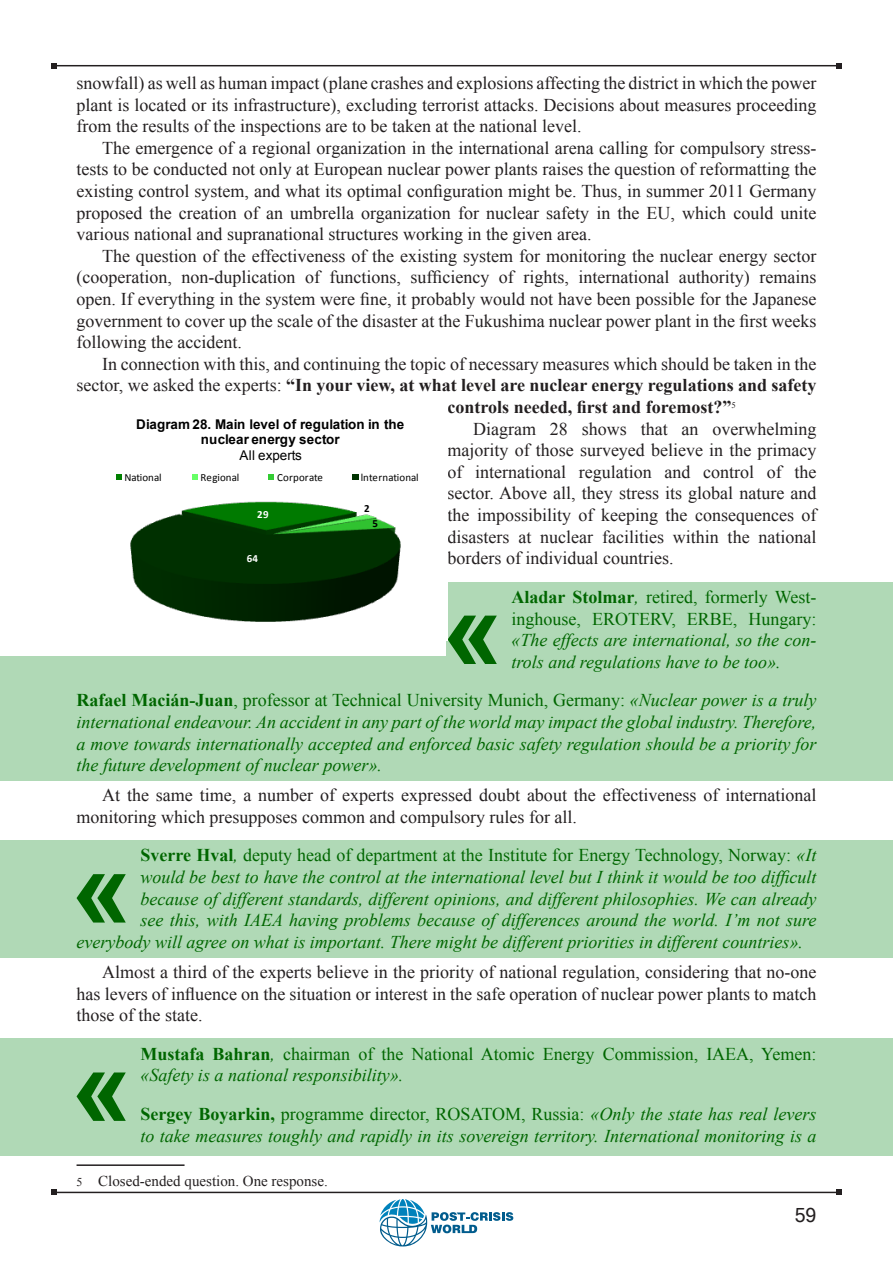
<style>
.page{position:relative;width:893px;height:1263px;background:#fff}
.page>*{position:absolute;margin:0;border:0;box-sizing:border-box;transform-origin:0 0}
.Paragraph_Style_1_gr{font:700 108.6px "Arial";color:#060}
.t1{font:19.5px "Microsoft Sans Serif";color:#231f20}
.Base_text{font:18px/21.6px "Times New Roman";color:#231f20;text-align:justify}
.Paragraph_Style_1_gr-2{font:italic 18px/21.6px "Times New Roman";color:#060;text-align:justify}
.Paragraph_Style_2_gr{font:italic 18px/21.6px "Times New Roman";color:#060;text-align:justify}
.Paragraph_Style_1_gr-3{font:18px/21.6px "Times New Roman";color:#060}
.Base_text-2{font:700 18px "Times New Roman";color:#231f20}
.Footnote{font:15px "Times New Roman";color:#231f20}
.t2{font:700 13.5px/15.6px "Arial";letter-spacing:.005em;color:#000;text-align:center}
.t3{font:10.95px "Calibri";letter-spacing:.005em;color:#000}
.t4{font:10.95px "Calibri";letter-spacing:-.02em;color:#000}
.t5{font:700 10.95px "Calibri";color:#fff}
.t6{font:700 10.95px "Calibri";color:#000}
.s1{font-weight:400}
.s2{font-weight:700;font-style:normal}
.s3{font-style:normal}
.s4{font-weight:700}
.s5{font-style:italic}
.s6{font-size:12px}
</style>
<div class="page">
<div style="left:446px;top:583px;width:447px;height:73px;background:#b0d9b6"></div>
<div style="left:0;top:656px;width:893px;height:124px;background:#b0d9b6"></div>
<div style="left:0;top:840px;width:893px;height:117px;background:#b0d9b6"></div>
<div style="left:0;top:1038px;width:893px;height:117px;background:#b0d9b6"></div>
<svg style="left:380px;top:1199px;width:133px;height:47px"></svg>
<hr style="left:54px;top:65px;width:785px;height:1px;background:#231f20">
<svg style="left:51px;top:63px;width:6px;height:6px"></svg>
<svg style="left:836px;top:63px;width:6px;height:6px"></svg>
<hr style="left:54px;top:1192px;width:785px;height:1px;background:#231f20">
<svg style="left:51px;top:1189px;width:6px;height:6px"></svg>
<svg style="left:836px;top:1189px;width:6px;height:6px"></svg>
<hr style="left:77px;top:1164px;width:108px;height:2px;background:#231f20">
<div style="left:77px;top:405px;width:371px;height:235px;background:#fff"></div>
<img style="left:130px;top:502px;width:271px;height:120px">
<svg style="left:116px;top:474px;width:6px;height:6px"></svg>
<svg style="left:192px;top:474px;width:6px;height:6px"></svg>
<svg style="left:268px;top:474px;width:6px;height:6px"></svg>
<svg style="left:352px;top:474px;width:6px;height:6px"></svg>
<p class="Base_text" style="left:77px;top:72px;width:741px">snowfall) as well as human impact (plane crashes and explosions affecting the district in which the power plant is located or its infrastructure), excluding terrorist attacks. Decisions about measures proceeding from the results of the inspections are to be taken at the national level.</p>
<p class="Base_text" style="left:77px;top:137px;width:741px;text-indent:26px">The emergence of a regional organization in the international arena calling for compulsory stress&shy;tests to be conducted not only at European nuclear power plants raises the question of reformatting the existing control system, and what its optimal configuration might be. Thus, in summer 2011 Germany proposed the creation of an umbrella organization for nuclear safety in the EU, which could unite various national and supranational structures working in the given area.</p>
<p class="Base_text" style="left:77px;top:245px;width:741px;text-indent:26px">The question of the effectiveness of the existing system for monitoring the nuclear energy sector (cooperation, non-duplication of functions, sufficiency of rights, international authority) remains open. If everything in the system were fine, it probably would not have been possible for the Japanese government to cover up the scale of the disaster at the Fukushima nuclear power plant in the first weeks following the accident.</p>
<p class="Base_text" style="left:102px;top:353px;width:716px">In connection with this, and continuing the topic of necessary measures which should be taken in the</p>
<p class="Base_text-2" style="left:77px;top:373px;width:741px"><span class="s1">sector, we asked the experts:</span> “In your view, at what level are nuclear energy regulations and safety</p>
<p class="Base_text-2" style="left:448px;top:395px;width:290px">controls needed, first and foremost?”<sup>5</sup></p>
<p class="Base_text" style="left:448px;top:418px;width:370px;text-indent:26px">Diagram 28 shows that an overwhelming majority of those surveyed believe in the primacy of international regulation and control of the sector. Above all, they stress its global nature and the impossibility of keeping the consequences of disasters at nuclear facilities within the national borders of individual countries.</p>
<p class="t2" style="left:136px;top:417px;width:270px">Diagram 28. Main level of regulation in the nuclear energy sector<br><span class="s1">All experts</span></p>
<p class="t4" style="left:125px;top:470px;width:38px">National</p>
<p class="t3" style="left:201px;top:470px;width:40px">Regional</p>
<p class="t3" style="left:277px;top:470px;width:47px">Corporate</p>
<p class="t3" style="left:361px;top:470px;width:60px">lnternational</p>
<p class="t6" style="left:364px;top:502px;width:7px">2</p>
<p class="t5" style="left:257px;top:507px;width:13px">29</p>
<p class="t6" style="left:373px;top:516px;width:7px">5</p>
<p class="t5" style="left:247px;top:552px;width:13px">64</p>
<p class="Paragraph_Style_1_gr-2" style="left:512px;top:586px;width:306px"><span class="s2">Aladar Stolmar</span>, <span class="s3">retired, formerly West&shy;inghouse, EROTERV, ERBE, Hungary: </span>«The effects are international, so the con&shy;trols and regulations have to be too».</p>
<p class="Paragraph_Style_2_gr" style="left:77px;top:689px;width:741px"><span class="s2">Rafael Macián-Juan</span><span class="s3">, professor at Technical University Munich, Germany:</span> «Nuclear power is a truly international endeavour. An accident in any part of the world may impact the global industry. Therefore, a move towards internationally accepted and enforced basic safety regulation should be a priority for the future development of nuclear power».</p>
<p class="Base_text" style="left:77px;top:784px;width:741px;text-indent:26px">At the same time, a number of experts expressed doubt about the effectiveness of international monitoring which presupposes common and compulsory rules for all.</p>
<p class="Paragraph_Style_1_gr" style="left:442px;top:557px;width:62px">«</p>
<p class="Paragraph_Style_1_gr-3" style="left:140px;top:844px;width:677px"><span class="s4">Sverre Hval</span><span class="s5">,</span> deputy head of department at the Institute for Energy Technology, Norway: <span class="s5">«It</span></p>
<p class="Paragraph_Style_1_gr-2" style="left:140px;top:866px;width:677px">would be best to have the control at the international level but I think it would be too difficult</p>
<p class="Paragraph_Style_1_gr-2" style="left:140px;top:887px;width:677px">because of different standards, different opinions, and different philosophies. We can already</p>
<p class="Paragraph_Style_1_gr-2" style="left:140px;top:909px;width:677px">see this, with IAEA having problems because of differences around the world. I’m not sure</p>
<p class="Paragraph_Style_1_gr-2" style="left:77px;top:930px;width:728px">everybody will agree on what is important. There might be different priorities in different countries».</p>
<p class="Base_text" style="left:77px;top:961px;width:741px;text-indent:26px">Almost a third of the experts believe in the priority of national regulation, considering that no-one has levers of influence on the situation or interest in the safe operation of nuclear power plants to match those of the state.</p>
<p class="Paragraph_Style_1_gr" style="left:71px;top:816px;width:62px">«</p>
<p class="Paragraph_Style_1_gr-3" style="left:140px;top:1043px;width:677px"><span class="s4">Mustafa Bahran</span><span class="s5">,</span> chairman of the National Atomic Energy Commission, IAEA, Yemen: <span class="s5">«Safety is a national responsibility».</span></p>
<p class="Paragraph_Style_2_gr" style="left:140px;top:1103px;width:677px"><span class="s2">Sergey Boyarkin,</span> <span class="s3">programme director, ROSATOM, Russia:</span> «Only the state has real levers to take measures toughly and rapidly in its sovereign territory. International monitoring is a</p>
<p class="Footnote" style="left:77px;top:1171px;width:253px"><span class="s6">5</span> Closed-ended question. One response.</p>
<p class="Paragraph_Style_1_gr" style="left:71px;top:1014px;width:62px">«</p>
<p class="t1" style="left:795px;top:1202px;width:23px">59</p>
</div>
